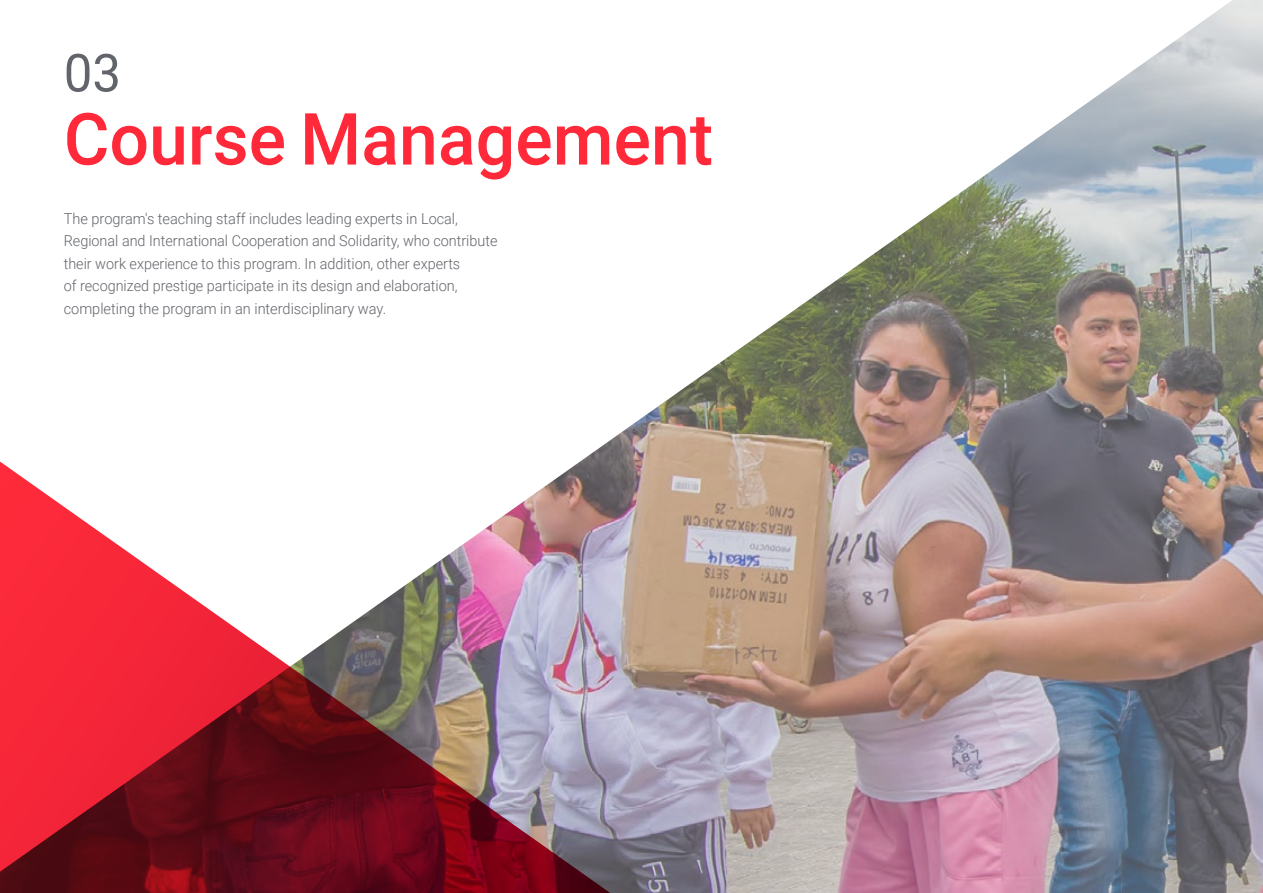
<style>
.page{position:relative;width:1263px;height:893px;background:#fff}
.page>*{position:absolute;margin:0;border:0;box-sizing:border-box;transform-origin:0 0}
.t1{font:500 72px "Roboto";color:#ff293a}
.t2{font:52.5px "Roboto";color:#61646a}
.t3{font:300 15px/22.5px "Roboto";color:#61646a}
</style>
<div class="page">
<img style="left:602px;top:0;width:661px;height:893px">
<svg style="left:0;top:446px;width:640px;height:447px"></svg>
<h2 class="t2" style="left:64px;top:36px;width:59px">03</h2>
<h1 class="t1" style="left:64px;top:89px;width:651px">Course Management</h1>
<p class="t3" style="left:64px;top:207px;width:435px">The program's teaching staff includes leading experts in Local, Regional and International Cooperation and Solidarity, who contribute their work experience to this program. In addition, other experts<br>of recognized prestige participate in its design and elaboration, completing the program in an interdisciplinary way.</p>
</div>
